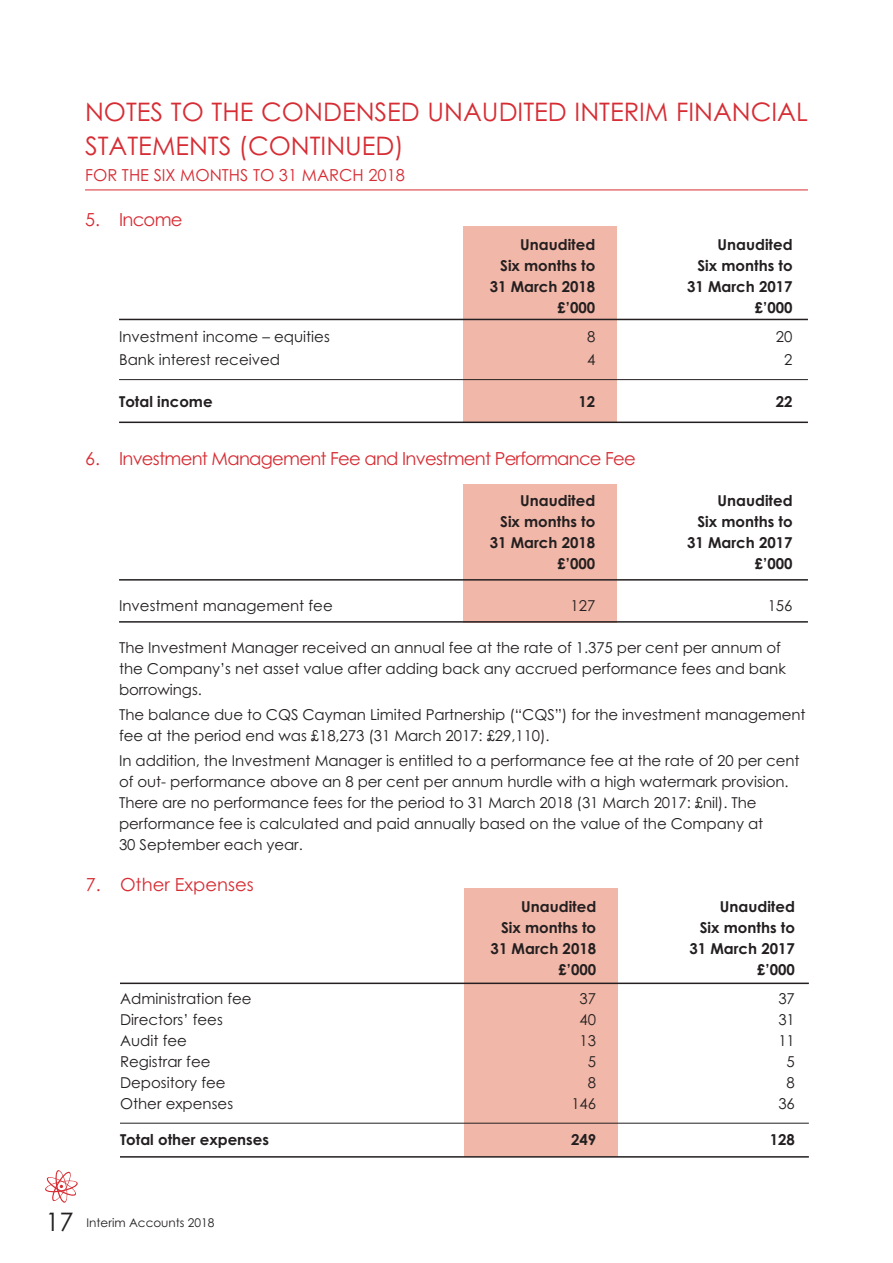
<style>
.page{position:relative;width:893px;height:1263px;background:#fff}
.page>*{position:absolute;margin:0;border:0;box-sizing:border-box;transform-origin:0 0}
.t1{font:25.5px/33.9px "Century Gothic";color:#d62d34}
.t2{font:18px "Century Gothic";letter-spacing:-.04em;color:#d62d34}
.t3{font:18px "Century Gothic";color:#d62d34}
.t4{font:16.5px "Century Gothic";color:#d62d34}
.t5{font:15px/21px "Century Gothic";letter-spacing:-.005em;color:#231f20}
.t6{font:700 15px "Century Gothic";color:#231f20}
.t7{font:12px "Century Gothic";color:#231f20}
.s1{font-size:25.5px}
</style>
<div class="page">
<svg style="left:45px;top:1170px;width:33px;height:33px"></svg>
<hr style="left:85px;top:190px;width:723px;height:1px;background:#d62d34">
<div style="left:463px;top:226px;width:154px;height:196px;background:#f1b7a8"></div>
<hr style="left:119px;top:319px;width:689px;height:1px;background:#231f20">
<hr style="left:119px;top:422px;width:689px;height:1px;background:#231f20">
<hr style="left:119px;top:379px;width:689px;height:1px;background:#231f20">
<div style="left:463px;top:484px;width:154px;height:138px;background:#f1b7a8"></div>
<hr style="left:119px;top:579px;width:689px;height:2px;background:#231f20">
<hr style="left:119px;top:621px;width:689px;height:2px;background:#231f20">
<div style="left:464px;top:889px;width:153px;height:268px;background:#f1b7a8"></div>
<hr style="left:120px;top:982px;width:689px;height:2px;background:#231f20">
<hr style="left:120px;top:1156px;width:689px;height:1px;background:#231f20">
<hr style="left:120px;top:1123px;width:689px;height:1px;background:#231f20">
<h1 class="t1" style="left:85px;top:95px;width:724px">NOTES TO THE CONDENSED UNAUDITED INTERIM FINANCIAL<br>STATEMENTS (CONTINUED)</h1>
<p class="t4" style="left:85px;top:166px;width:321px">FOR THE SIX MONTHS TO 31 MARCH 2018</p>
<p class="t2" style="left:85px;top:209px;width:99px">5. Income</p>
<p class="t6" style="left:520px;top:236px;width:77px">Unaudited</p>
<p class="t6" style="left:718px;top:236px;width:77px">Unaudited</p>
<p class="t6" style="left:500px;top:257px;width:97px">Six months to</p>
<p class="t6" style="left:697px;top:257px;width:97px">Six months to</p>
<p class="t6" style="left:490px;top:278px;width:107px">31 March 2018</p>
<p class="t6" style="left:687px;top:278px;width:107px">31 March 2017</p>
<p class="t6" style="left:557px;top:299px;width:39px">£’000</p>
<p class="t6" style="left:755px;top:299px;width:39px">£’000</p>
<p class="t5" style="left:119px;top:327px;width:212px">Investment income – equities</p>
<p class="t5" style="left:587px;top:327px;width:10px">8</p>
<p class="t5" style="left:776px;top:327px;width:18px">20</p>
<p class="t5" style="left:119px;top:349px;width:163px">Bank interest received</p>
<p class="t5" style="left:587px;top:349px;width:10px">4</p>
<p class="t5" style="left:784px;top:349px;width:10px">2</p>
<p class="t6" style="left:119px;top:393px;width:95px">Total income</p>
<p class="t6" style="left:578px;top:393px;width:18px">12</p>
<p class="t6" style="left:776px;top:393px;width:18px">22</p>
<p class="t2" style="left:85px;top:448px;width:552px">6. Investment Management Fee and Investment Performance Fee</p>
<p class="t6" style="left:520px;top:492px;width:77px">Unaudited</p>
<p class="t6" style="left:718px;top:492px;width:77px">Unaudited</p>
<p class="t6" style="left:500px;top:513px;width:97px">Six months to</p>
<p class="t6" style="left:697px;top:513px;width:97px">Six months to</p>
<p class="t6" style="left:490px;top:534px;width:107px">31 March 2018</p>
<p class="t6" style="left:687px;top:534px;width:107px">31 March 2017</p>
<p class="t6" style="left:557px;top:555px;width:39px">£’000</p>
<p class="t6" style="left:755px;top:555px;width:39px">£’000</p>
<p class="t5" style="left:119px;top:595px;width:215px">Investment management fee</p>
<p class="t5" style="left:570px;top:595px;width:26px">127</p>
<p class="t5" style="left:768px;top:595px;width:26px">156</p>
<p class="t5" style="left:119px;top:637px;width:668px">The Investment Manager received an annual fee at the rate of 1.375 per cent per annum of the Company’s net asset value after adding back any accrued performance fees and bank borrowings.</p>
<p class="t5" style="left:119px;top:704px;width:688px">The balance due to CQS Cayman Limited Partnership (“CQS”) for the investment management fee at the period end was £18,273 (31 March 2017: £29,110).</p>
<p class="t5" style="left:119px;top:750px;width:682px">In addition, the Investment Manager is entitled to a performance fee at the rate of 20 per cent of out- performance above an 8 per cent per annum hurdle with a high watermark provision.<br>There are no performance fees for the period to 31 March 2018 (31 March 2017: £nil). The performance fee is calculated and paid annually based on the value of the Company at<br>30 September each year.</p>
<p class="t3" style="left:86px;top:874px;width:169px">7. Other Expenses</p>
<p class="t6" style="left:521px;top:898px;width:77px">Unaudited</p>
<p class="t6" style="left:720px;top:898px;width:77px">Unaudited</p>
<p class="t6" style="left:501px;top:919px;width:97px">Six months to</p>
<p class="t6" style="left:700px;top:919px;width:97px">Six months to</p>
<p class="t6" style="left:491px;top:940px;width:107px">31 March 2018</p>
<p class="t6" style="left:689px;top:940px;width:107px">31 March 2017</p>
<p class="t6" style="left:558px;top:961px;width:39px">£’000</p>
<p class="t6" style="left:757px;top:961px;width:39px">£’000</p>
<p class="t5" style="left:120px;top:989px;width:133px">Administration fee</p>
<p class="t5" style="left:580px;top:989px;width:18px">37</p>
<p class="t5" style="left:778px;top:989px;width:18px">37</p>
<p class="t5" style="left:120px;top:1010px;width:104px">Directors’ fees</p>
<p class="t5" style="left:580px;top:1010px;width:18px">40</p>
<p class="t5" style="left:778px;top:1010px;width:18px">31</p>
<p class="t5" style="left:120px;top:1031px;width:68px">Audit fee</p>
<p class="t5" style="left:580px;top:1031px;width:18px">13</p>
<p class="t5" style="left:778px;top:1031px;width:18px">11</p>
<p class="t5" style="left:120px;top:1052px;width:92px">Registrar fee</p>
<p class="t5" style="left:588px;top:1052px;width:10px">5</p>
<p class="t5" style="left:787px;top:1052px;width:10px">5</p>
<p class="t5" style="left:120px;top:1073px;width:107px">Depository fee</p>
<p class="t5" style="left:588px;top:1073px;width:10px">8</p>
<p class="t5" style="left:787px;top:1073px;width:10px">8</p>
<p class="t5" style="left:120px;top:1094px;width:115px">Other expenses</p>
<p class="t5" style="left:571px;top:1094px;width:26px">146</p>
<p class="t5" style="left:778px;top:1094px;width:18px">36</p>
<p class="t6" style="left:120px;top:1131px;width:151px">Total other expenses</p>
<p class="t6" style="left:571px;top:1131px;width:27px">249</p>
<p class="t6" style="left:770px;top:1131px;width:27px">128</p>
<p class="t7" style="left:46px;top:1216px;width:171px"><span class="s1">17</span> Interim Accounts 2018</p>
</div>
